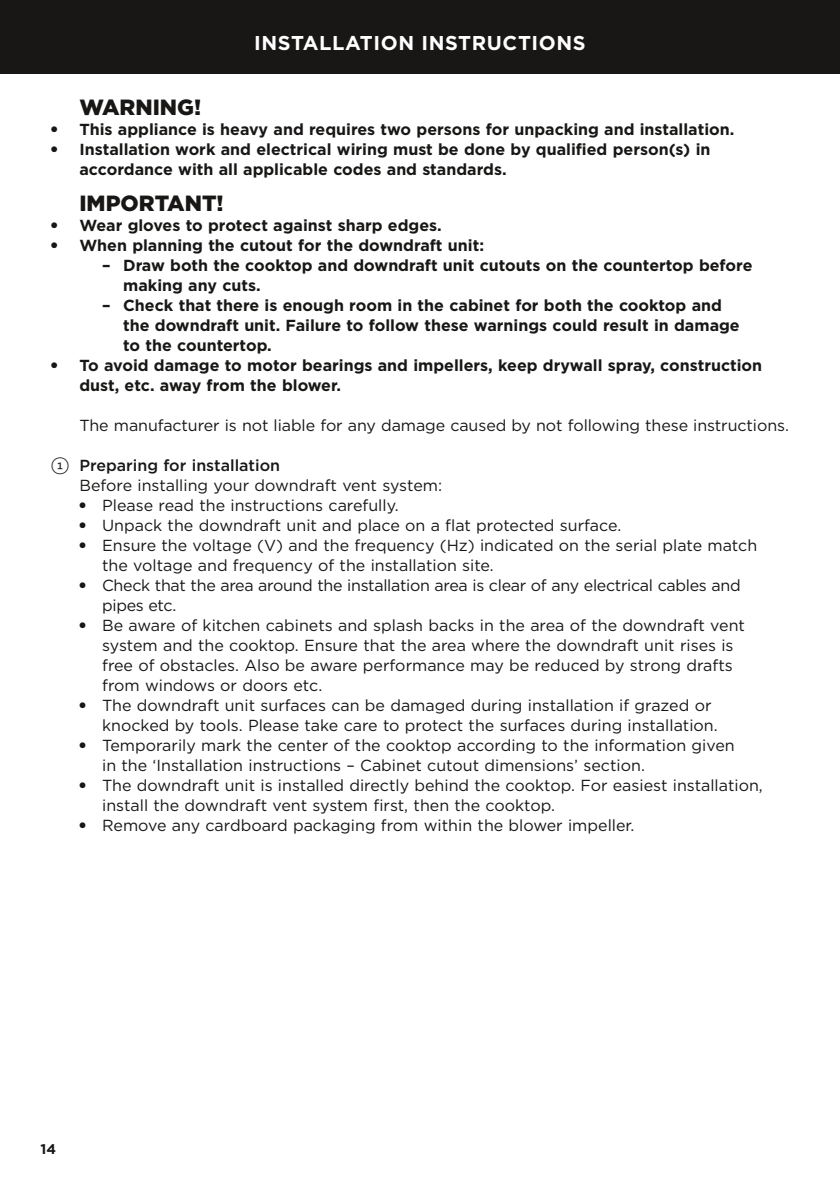
<style>
.page{position:relative;width:840px;height:1191px;background:#fff}
.page>*{position:absolute;margin:0;border:0;box-sizing:border-box;transform-origin:0 0}
.t1{font:900 22px "Gotham";color:#181716}
.t2{font:700 20px "Gotham";letter-spacing:.03em;color:#fff}
.t3{font:16px/20px "Gotham";color:#181716}
.t4{font:700 16px/20px "Gotham";color:#181716}
.t5{font:16px/20px "Gotham";letter-spacing:-.02em;color:#181716}
.t6{font:700 14px "Gotham";color:#181716}
.s1{font-family:"Gotham FP Nos";font-weight:500;font-size:18px}
.s2{font-weight:500}
</style>
<div class="page">
<div style="left:0;top:0;width:839px;height:74px;background:#181716"></div>
<p class="t2" style="left:254px;top:30px;width:333px">INSTALLATION INSTRUCTIONS</p>
<h1 class="t1" style="left:79px;top:92px;width:123px">WARNING!</h1>
<p class="t4" style="left:51px;top:119px;width:684px">● This appliance is heavy and requires two persons for unpacking and installation.</p>
<p class="t4" style="left:79px;top:139px;width:632px;text-indent:-28px">● Installation work and electrical wiring must be done by qualified person(s) in accordance with all applicable codes and standards.</p>
<h1 class="t1" style="left:79px;top:188px;width:146px">IMPORTANT!</h1>
<p class="t4" style="left:51px;top:215px;width:392px">● Wear gloves to protect against sharp edges.</p>
<p class="t4" style="left:51px;top:235px;width:434px">● When planning the cutout for the downdraft unit:</p>
<p class="t4" style="left:123px;top:255px;width:630px;text-indent:-21px">– Draw both the cooktop and downdraft unit cutouts on the countertop before making any cuts.</p>
<p class="t4" style="left:123px;top:295px;width:617px;text-indent:-21px">– Check that there is enough room in the cabinet for both the cooktop and the downdraft unit. Failure to follow these warnings could result in damage to the countertop.</p>
<p class="t4" style="left:79px;top:355px;width:684px;text-indent:-28px">● To avoid damage to motor bearings and impellers, keep drywall spray, construction dust, etc. away from the blower.</p>
<p class="t3" style="left:79px;top:415px;width:710px">The manufacturer is not liable for any damage caused by not following these instructions.</p>
<p class="t3" style="left:79px;top:455px;width:364px;text-indent:-28px"><span class="s1">1</span> <span class="s2">Preparing for installation<br></span>Before installing your downdraft vent system:</p>
<p class="t3" style="left:79px;top:495px;width:320px">● Please read the instructions carefully.</p>
<p class="t3" style="left:79px;top:515px;width:543px">● Unpack the downdraft unit and place on a flat protected surface.</p>
<p class="t3" style="left:102px;top:535px;width:656px;text-indent:-23px">● Ensure the voltage (V) and the frequency (Hz) indicated on the serial plate match the voltage and frequency of the installation site.</p>
<p class="t5" style="left:102px;top:575px;width:639px;text-indent:-23px">● Check that the area around the installation area is clear of any electrical cables and pipes etc.</p>
<p class="t3" style="left:102px;top:615px;width:644px;text-indent:-23px">● Be aware of kitchen cabinets and splash backs in the area of the downdraft vent system and the cooktop. Ensure that the area where the downdraft unit rises is free of obstacles. Also be aware performance may be reduced by strong drafts from windows or doors etc.</p>
<p class="t3" style="left:102px;top:695px;width:616px;text-indent:-23px">● The downdraft unit surfaces can be damaged during installation if grazed or knocked by tools. Please take care to protect the surfaces during installation.</p>
<p class="t3" style="left:102px;top:735px;width:633px;text-indent:-23px">● Temporarily mark the center of the cooktop according to the information given in the ‘Installation instructions – Cabinet cutout dimensions’ section.</p>
<p class="t3" style="left:102px;top:775px;width:661px;text-indent:-23px">● The downdraft unit is installed directly behind the cooktop. For easiest installation, install the downdraft vent system first, then the cooktop.</p>
<p class="t3" style="left:79px;top:815px;width:556px">● Remove any cardboard packaging from within the blower impeller.</p>
<p class="t6" style="left:41px;top:1139px;width:17px">14</p>
</div>
